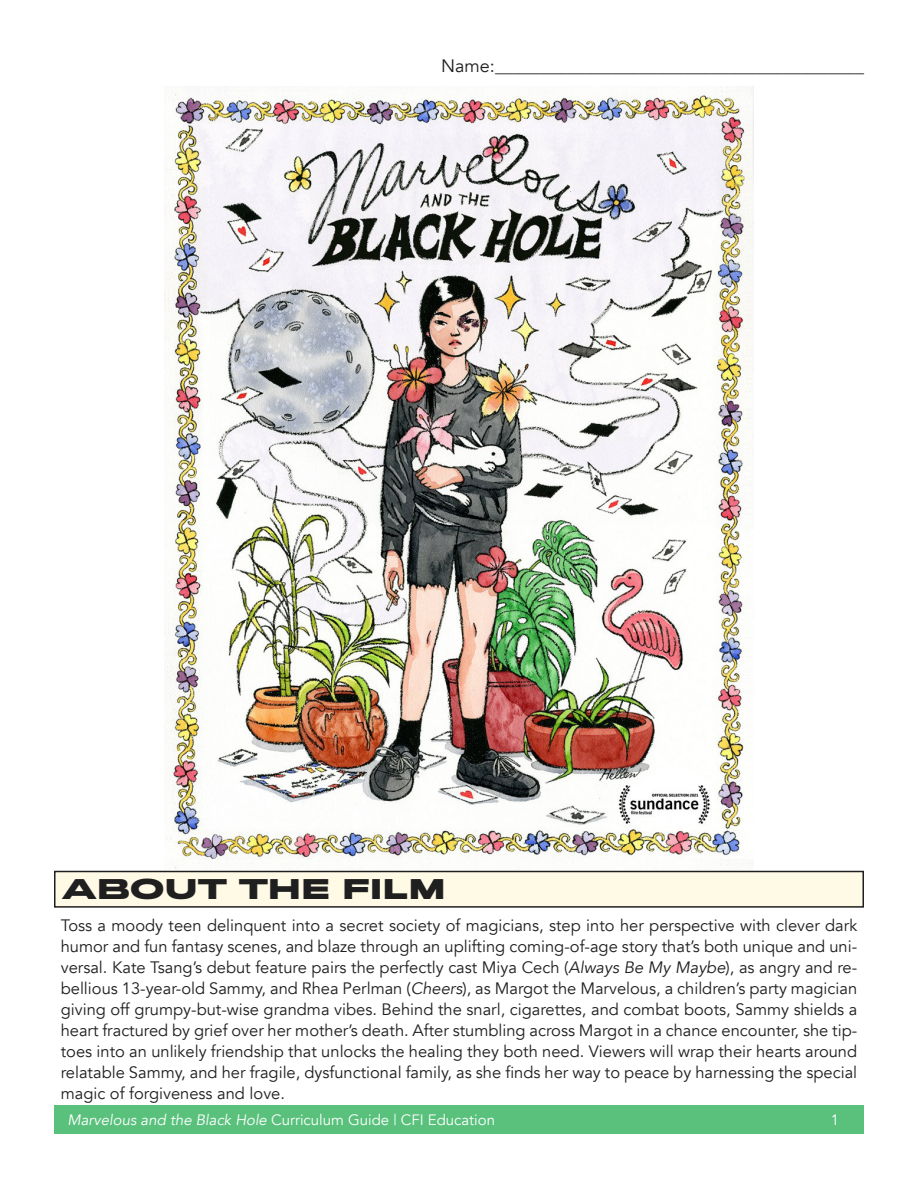
<style>
.page{position:relative;width:918px;height:1188px;background:#fff}
.page>*{position:absolute;margin:0;border:0;box-sizing:border-box;transform-origin:0 0}
.t1{font:700 25.5px "Titling Gothic FB Extended";color:#1f1f1f}
.t2{font:18px "Avenir";color:#1f1f1f}
.t3{font:16.5px/21px "Avenir";color:#1f1f1f;text-align:justify}
.t4{font:15px "Avenir";color:#fff}
.s1{font-style:italic}
</style>
<div class="page">
<div style="left:54px;top:1105px;width:810px;height:29px;background:#59c17c"></div>
<div style="left:55px;top:872px;width:808px;height:35px;background:#fffae6"></div>
<div style="left:54px;top:871px;width:810px;height:37px;border:2px solid #1f1f1f"></div>
<img style="left:164px;top:86px;width:590px;height:783px">
<p class="t2" style="left:441px;top:55px;width:424px">Name:_________________________________________</p>
<h1 class="t1" style="left:62px;top:873px;width:385px">ABOUT THE FILM</h1>
<p class="t3" style="left:61px;top:915px;width:798px">Toss a moody teen delinquent into a secret society of magicians, step into her perspective with clever dark humor and fun fantasy scenes, and blaze through an uplifting coming-of-age story that’s both unique and uni&shy;versal. Kate Tsang’s debut feature pairs the perfectly cast Miya Cech (<span class="s1">Always Be My Maybe</span>), as angry and re&shy;bellious 13-year-old Sammy, and Rhea Perlman (<span class="s1">Cheers</span>), as Margot the Marvelous, a children’s party magician giving off grumpy-but-wise grandma vibes. Behind the snarl, cigarettes, and combat boots, Sammy shields a heart fractured by grief over her mother’s death. After stumbling across Margot in a chance encounter, she tip&shy;toes into an unlikely friendship that unlocks the healing they both need. Viewers will wrap their hearts around relatable Sammy, and her fragile, dysfunctional family, as she finds her way to peace by harnessing the special magic of forgiveness and love.</p>
<p class="t4" style="left:68px;top:1111px;width:429px"><span class="s1">Marvelous and the Black Hole</span> Curriculum Guide | CFI Education</p>
<p class="t4" style="left:831px;top:1111px;width:10px">1</p>
</div>
